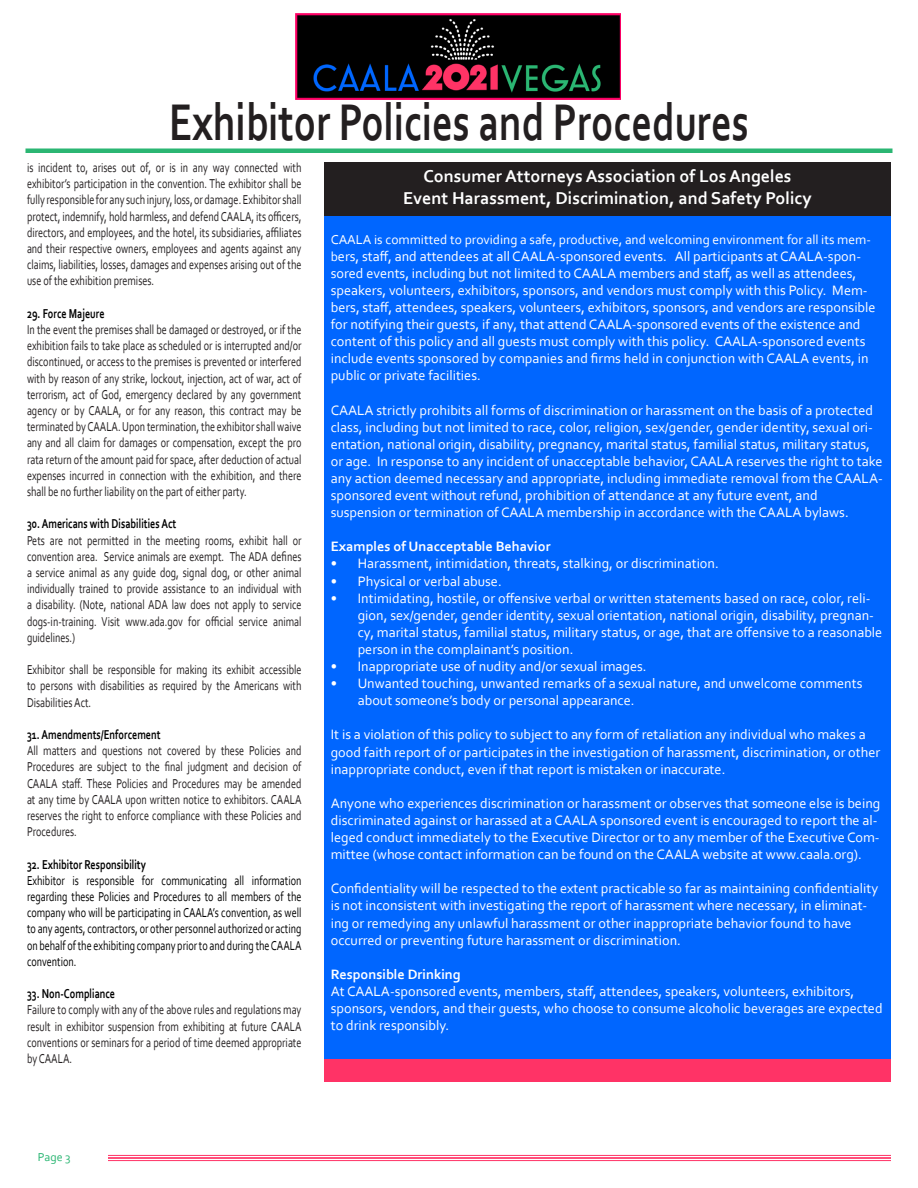
<style>
.page{position:relative;width:918px;height:1188px;background:#fff}
.page>*{position:absolute;margin:0;border:0;box-sizing:border-box;transform-origin:0 0}
.t1{font:700 54px "Corbel";color:#231f20;scale:.75 1}
.t2{font:700 18px "Corbel";color:#fff}
.t3{font:14.25px/17.1px "Corbel";color:#fff}
.t4{font:700 14.25px "Corbel";color:#fff}
.t5{font:13.5px/16.2px "Corbel";color:#231f20;text-align:justify;scale:.75 1}
.t6{font:13.5px/16.2px "Corbel";color:#000;text-align:justify;scale:.75 1}
.t7{font:700 13.5px "Corbel";color:#000;scale:.75 1}
.t8{font:13.5px "Corbel";color:#fff}
.t9{font:12px "Corbel";color:#2bb673}
.s1{font-size:13.5px}
</style>
<div class="page">
<img style="left:295px;top:14px;width:326px;height:86px">
<hr style="left:108px;top:1155px;width:783px;height:1px;background:#f36">
<hr style="left:108px;top:1157px;width:783px;height:2px;background:#f36">
<hr style="left:108px;top:1160px;width:783px;height:1px;background:#f36">
<div style="left:26px;top:148px;width:866px;height:5px;background:#2bb673"></div>
<div style="left:324px;top:162px;width:567px;height:918px;background:#06f"></div>
<div style="left:324px;top:1060px;width:567px;height:22px;background:#f36"></div>
<div style="left:324px;top:162px;width:567px;height:54px;background:#231f20"></div>
<p class="t1" style="left:169px;top:88px;width:775px">Exhibitor Policies and Procedures</p>
<p class="t5" style="left:27px;top:159px;width:368px">is incident to, arises out of, or is in any way connected with exhibitor’s participation in the convention. The exhibitor shall be fully responsible for any such injury, loss, or damage. Exhibitor shall protect, indemnify, hold harmless, and defend CAALA, its officers, directors, and employees, and the hotel, its subsidiaries, affiliates and their respective owners, employees and agents against any claims, liabilities, losses, damages and expenses arising out of the use of the exhibition premises.</p>
<p class="t7" style="left:27px;top:305px;width:105px">29. Force Majeure</p>
<p class="t5" style="left:27px;top:321px;width:368px">In the event the premises shall be damaged or destroyed, or if the exhibition fails to take place as scheduled or is interrupted and/or discontinued, or access to the premises is prevented or interfered with by reason of any strike, lockout, injection, act of war, act of terrorism, act of God, emergency declared by any government agency or by CAALA, or for any reason, this contract may be terminated by CAALA. Upon termination, the exhibitor shall waive any and all claim for damages or compensation, except the pro rata return of the amount paid for space, after deduction of actual expenses incurred in connection with the exhibition, and there shall be no further liability on the part of either party.</p>
<p class="t7" style="left:27px;top:516px;width:201px">30. Americans with Disabilities Act</p>
<p class="t5" style="left:27px;top:532px;width:368px">Pets are not permitted in the meeting rooms, exhibit hall or convention area. Service animals are exempt. The ADA defines a service animal as any guide dog, signal dog, or other animal individually trained to provide assistance to an individual with a disability. (Note, national ADA law does not apply to service dogs-in-training. Visit www.ada.gov for official service animal guidelines.)</p>
<p class="t5" style="left:27px;top:661px;width:368px">Exhibitor shall be responsible for making its exhibit accessible to persons with disabilities as required by the Americans with Disabilities Act.</p>
<p class="t7" style="left:27px;top:726px;width:180px">31. Amendments/Enforcement</p>
<p class="t5" style="left:27px;top:742px;width:368px">All matters and questions not covered by these Policies and Procedures are subject to the final judgment and decision of CAALA staff. These Policies and Procedures may be amended at any time by CAALA upon written notice to exhibitors. CAALA reserves the right to enforce compliance with these Policies and Procedures.</p>
<p class="t7" style="left:27px;top:856px;width:160px">32. Exhibitor Responsibility</p>
<p class="t6" style="left:27px;top:872px;width:368px">Exhibitor is responsible for communicating all information regarding these Policies and Procedures to all members of the company who will be participating in CAALA’s convention, as well to any agents, contractors, or other personnel authorized or acting on behalf of the exhibiting company prior to and during the CAALA convention.</p>
<p class="t7" style="left:27px;top:985px;width:119px">33. Non-Compliance</p>
<p class="t5" style="left:27px;top:1002px;width:368px">Failure to comply with any of the above rules and regulations may result in exhibitor suspension from exhibiting at future CAALA conventions or seminars for a period of time deemed appropriate by CAALA.</p>
<p class="t2" style="left:423px;top:165px;width:370px">Consumer Attorneys Association of Los Angeles</p>
<p class="t2" style="left:403px;top:187px;width:410px">Event Harassment, Discrimination, and Safety Policy</p>
<p class="t8" style="left:331px;top:231px;width:542px">CAALA is committed to providing a safe, productive, and welcoming environment for all its mem-</p>
<p class="t3" style="left:331px;top:247px;width:546px"><span class="s1">b</span>ers, staff, and attendees at all CAALA-sponsored events. All participants at CAALA-spon&shy;sored events, including but not limited to CAALA members and staff, as well as attendees, speakers, volunteers, exhibitors, sponsors, and vendors must comply with this Policy. Mem&shy;bers, staff, attendees, speakers, volunteers, exhibitors, sponsors, and vendors are responsible for notifying their guests, if any, that attend CAALA-sponsored events of the existence and content of this policy and all guests must comply with this policy. CAALA-sponsored events include events sponsored by companies and firms held in conjunction with CAALA events, in public or private facilities.</p>
<p class="t3" style="left:331px;top:401px;width:554px">CAALA strictly prohibits all forms of discrimination or harassment on the basis of a protected class, including but not limited to race, color, religion, sex/gender, gender identity, sexual ori&shy;entation, national origin, disability, pregnancy, marital status, familial status, military status, or age. In response to any incident of unacceptable behavior, CAALA reserves the right to take any action deemed necessary and appropriate, including immediate removal from the CAALA&shy;sponsored event without refund, prohibition of attendance at any future event, and</p>
<p class="t3" style="left:331px;top:504px;width:520px">suspension or termination of CAALA membership in accordance with the CAALA bylaws.</p>
<p class="t4" style="left:331px;top:538px;width:221px">Examples of Unacceptable Behavior</p>
<p class="t3" style="left:331px;top:555px;width:390px">• Harassment, intimidation, threats, stalking, or discrimination.</p>
<p class="t3" style="left:331px;top:572px;width:173px">• Physical or verbal abuse.</p>
<p class="t3" style="left:358px;top:589px;width:526px;text-indent:-27px">• Intimidating, hostile, or offensive verbal or written statements based on race, color, reli&shy;gion, sex/gender, gender identity, sexual orientation, national origin, disability, pregnan&shy;cy, marital status, familial status, military status, or age, that are offensive to a reasonable person in the complainant’s position.</p>
<p class="t3" style="left:331px;top:657px;width:317px">• Inappropriate use of nudity and/or sexual images.</p>
<p class="t3" style="left:358px;top:675px;width:506px;text-indent:-27px">• Unwanted touching, unwanted remarks of a sexual nature, and unwelcome comments about someone’s body or personal appearance.</p>
<p class="t3" style="left:331px;top:726px;width:551px">It is a violation of this policy to subject to any form of retaliation any individual who makes a good faith report of or participates in the investigation of harassment, discrimination, or other inappropriate conduct, even if that report is mistaken or inaccurate.</p>
<p class="t3" style="left:331px;top:794px;width:551px">Anyone who experiences discrimination or harassment or observes that someone else is being discriminated against or harassed at a CAALA sponsored event is encouraged to report the al&shy;leged conduct immediately to the Executive Director or to any member of the Executive Com&shy;mittee (whose contact information can be found on the CAALA website at www.caala.org).</p>
<p class="t3" style="left:331px;top:880px;width:549px">Confidentiality will be respected to the extent practicable so far as maintaining confidentiality is not inconsistent with investigating the report of harassment where necessary, in eliminat&shy;ing or remedying any unlawful harassment or other inappropriate behavior found to have occurred or preventing future harassment or discrimination.</p>
<p class="t4" style="left:331px;top:965px;width:131px">Responsible Drinking</p>
<p class="t3" style="left:331px;top:982px;width:553px">At CAALA-sponsored events, members, staff, attendees, speakers, volunteers, exhibitors, sponsors, vendors, and their guests, who choose to consume alcoholic beverages are expected to drink responsibly.</p>
<p class="t9" style="left:38px;top:1150px;width:34px">Page 3</p>
</div>
